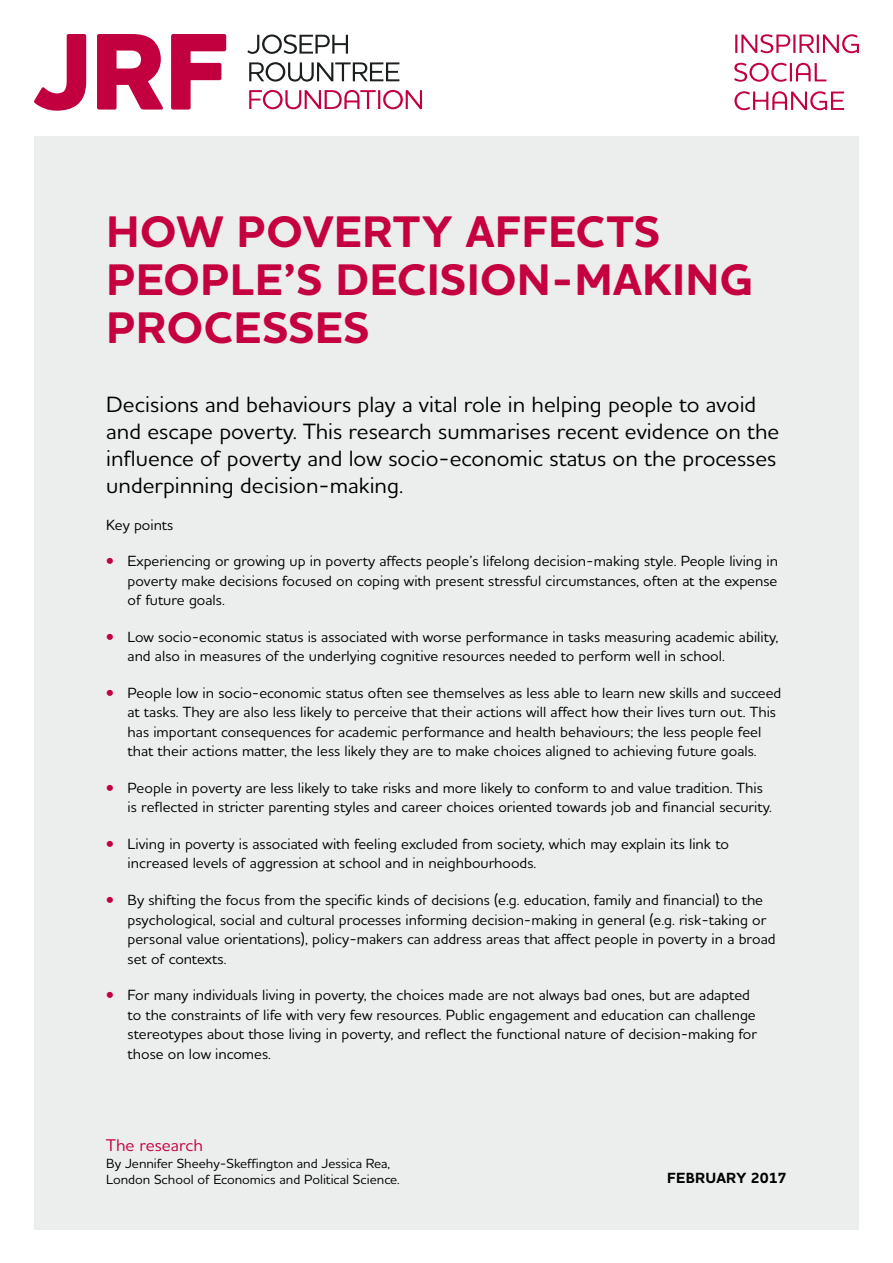
<style>
.page{position:relative;width:893px;height:1263px;background:#fff}
.page>*{position:absolute;margin:0;border:0;box-sizing:border-box;transform-origin:0 0}
.t1{font:700 45px/48px "Houschka Alt Pro";letter-spacing:.015em;color:#c5003f}
.t2{font:500 22.5px/27px "Houschka Alt Pro";color:#000}
.t3{font:500 17.25px "Houschka Alt Pro";color:#c5003f}
.t4{font:500 15px/19.5px "Houschka Alt Pro";color:#000}
.t5{font:700 15px "Houschka Alt Pro";letter-spacing:.015em;color:#000}
.t6{font:500 13.5px/16.5px "Houschka Alt Pro";color:#000}
.s1{font-weight:700;color:#c5003f}
</style>
<div class="page">
<svg style="left:34px;top:34px;width:52px;height:77px"></svg>
<svg style="left:97px;top:34px;width:66px;height:76px"></svg>
<svg style="left:171px;top:34px;width:55px;height:76px"></svg>
<svg style="left:247px;top:34px;width:101px;height:20px"></svg>
<svg style="left:249px;top:62px;width:150px;height:20px"></svg>
<svg style="left:249px;top:90px;width:173px;height:19px"></svg>
<svg style="left:735px;top:34px;width:124px;height:19px"></svg>
<svg style="left:734px;top:63px;width:92px;height:19px"></svg>
<svg style="left:734px;top:91px;width:110px;height:19px"></svg>
<div style="left:34px;top:137px;width:825px;height:1093px;background:#eceded"></div>
<h1 class="t1" style="left:107px;top:208px;width:648px">HOW POVERTY AFFECTS<br>PEOPLE’S DECISION-MAKING<br>PROCESSES</h1>
<p class="t2" style="left:106px;top:391px;width:674px">Decisions and behaviours play a vital role in helping people to avoid and escape poverty. This research summarises recent evidence on the influence of poverty and low socio-economic status on the processes underpinning decision-making.</p>
<p class="t4" style="left:106px;top:515px;width:68px">Key points</p>
<p class="t4" style="left:128px;top:551px;width:652px;text-align:justify;text-indent:-21px"><span class="s1">•</span> Experiencing or growing up in poverty affects people’s lifelong decision-making style. People living in poverty make decisions focused on coping with present stressful circumstances, often at the expense of future goals.</p>
<p class="t4" style="left:128px;top:627px;width:652px;text-indent:-21px"><span class="s1">•</span> Low socio-economic status is associated with worse performance in tasks measuring academic ability, and also in measures of the underlying cognitive resources needed to perform well in school.</p>
<p class="t4" style="left:128px;top:683px;width:655px;text-indent:-21px"><span class="s1">•</span> People low in socio-economic status often see themselves as less able to learn new skills and succeed at tasks. They are also less likely to perceive that their actions will affect how their lives turn out. This has important consequences for academic performance and health behaviours; the less people feel that their actions matter, the less likely they are to make choices aligned to achieving future goals.</p>
<p class="t4" style="left:128px;top:778px;width:646px;text-indent:-21px"><span class="s1">•</span> People in poverty are less likely to take risks and more likely to conform to and value tradition. This is reflected in stricter parenting styles and career choices oriented towards job and financial security.</p>
<p class="t4" style="left:128px;top:834px;width:603px;text-indent:-21px"><span class="s1">•</span> Living in poverty is associated with feeling excluded from society, which may explain its link to increased levels of aggression at school and in neighbourhoods.</p>
<p class="t4" style="left:128px;top:890px;width:650px;text-indent:-21px"><span class="s1">•</span> By shifting the focus from the specific kinds of decisions (e.g. education, family and financial) to the psychological, social and cultural processes informing decision-making in general (e.g. risk-taking or personal value orientations), policy-makers can address areas that affect people in poverty in a broad set of contexts.</p>
<p class="t4" style="left:128px;top:985px;width:631px;text-indent:-21px"><span class="s1">•</span> For many individuals living in poverty, the choices made are not always bad ones, but are adapted to the constraints of life with very few resources. Public engagement and education can challenge stereotypes about those living in poverty, and reflect the functional nature of decision-making for those on low incomes.</p>
<p class="t3" style="left:106px;top:1134px;width:98px">The research</p>
<p class="t6" style="left:106px;top:1155px;width:295px">By Jennifer Sheehy-Skeffington and Jessica Rea,<br>London School of Economics and Political Science.</p>
<p class="t5" style="left:667px;top:1168px;width:121px">FEBRUARY 2017</p>
</div>
